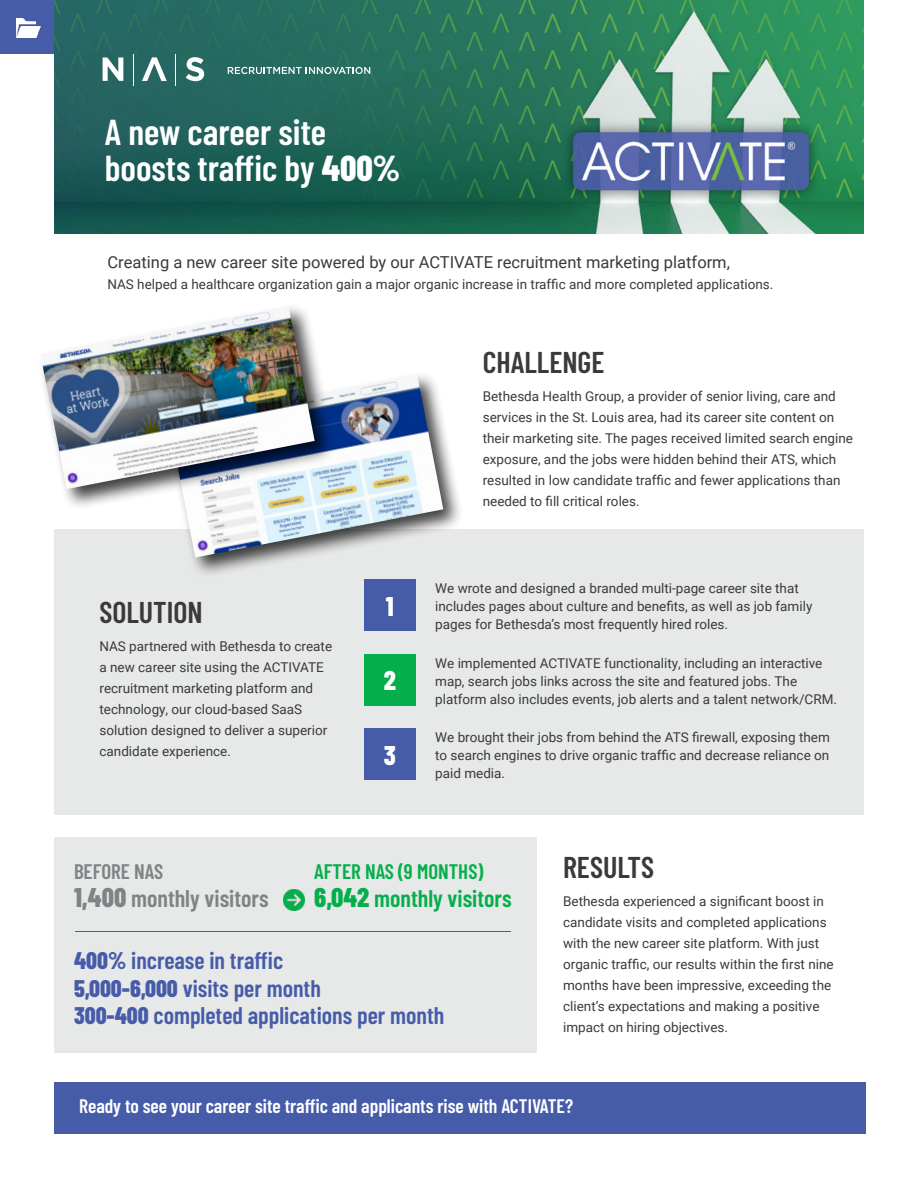
<style>
.page{position:relative;width:918px;height:1188px;background:#fff}
.page>*{position:absolute;margin:0;border:0;box-sizing:border-box;transform-origin:0 0}
.t1{font:600 36px/36px "Barlow Condensed";color:#fff}
.t2{font:600 30px "Barlow Condensed";color:#3a3a3a}
.t3{font:800 27px "Barlow Condensed";color:#fff}
.t4{font:600 24px/27.8px "Barlow Condensed";color:#465ca9}
.t5{font:600 24px "Barlow Condensed";color:#808285}
.t6{font:600 24px "Barlow Condensed";color:#04af4b}
.t7{font:600 21px "Barlow Condensed";color:#04af4b}
.t8{font:600 21px "Barlow Condensed";color:#808285}
.t9{font:600 19.5px "Barlow Condensed";color:#fff}
.t10{font:16.5px "Roboto";color:#3a3a3a}
.t11{font:13.5px/21px "Roboto";color:#3a3a3a}
.s1{font-weight:800}
.s2{font-weight:800;font-size:27px}
</style>
<div class="page">
<div style="left:54px;top:1082px;width:811px;height:52px;background:#465ca9"></div>
<div style="left:0;top:0;width:69px;height:54px;background:#465ca9"></div>
<img style="left:54px;top:0;width:810px;height:233px">
<img style="left:16px;top:18px;width:25px;height:20px">
<svg style="left:103px;top:58px;width:20px;height:23px"></svg>
<svg style="left:142px;top:57px;width:25px;height:24px"></svg>
<svg style="left:186px;top:57px;width:18px;height:24px"></svg>
<hr style="left:133px;top:54px;width:1px;height:32px;background:#fff">
<hr style="left:176px;top:54px;width:1px;height:32px;background:#fff">
<svg style="left:228px;top:67px;width:142px;height:7px"></svg>
<div style="left:54px;top:529px;width:810px;height:286px;background:#e7e8e8"></div>
<div style="left:54px;top:837px;width:483px;height:216px;background:#e7e8e8"></div>
<div style="left:364px;top:579px;width:52px;height:52px;background:#465ca9"></div>
<div style="left:364px;top:654px;width:52px;height:52px;background:#04af4b"></div>
<div style="left:364px;top:728px;width:52px;height:52px;background:#465ca9"></div>
<div style="left:165px;top:371px;width:300px;height:208px;background:#000;opacity:.75"></div>
<img style="left:169px;top:375px;width:274px;height:183px">
<div style="left:37px;top:302px;width:299px;height:208px;background:#000;opacity:.75"></div>
<img style="left:40px;top:306px;width:275px;height:183px">
<img style="left:284px;top:889px;width:21px;height:21px">
<hr style="left:75px;top:931px;width:436px;height:1px;background:#465ca9">
<h1 class="t1" style="left:105px;top:112px;width:297px">A new career site boosts traffic by <span class="s1">400%</span></h1>
<p class="t10" style="left:107px;top:251px;width:624px">Creating a new career site powered by our ACTIVATE recruitment marketing platform,</p>
<p class="t11" style="left:107px;top:273px;width:667px">NAS helped a healthcare organization gain a major organic increase in traffic and more completed applications.</p>
<h2 class="t2" style="left:99px;top:591px;width:105px">SOLUTION</h2>
<p class="t11" style="left:99px;top:635px;width:234px">NAS partnered with Bethesda to create a new career site using the ACTIVATE recruitment marketing platform and technology, our cloud-based SaaS solution designed to deliver a superior candidate experience.</p>
<h3 class="t3" style="left:386px;top:587px;width:9px">1</h3>
<h3 class="t3" style="left:384px;top:661px;width:14px">2</h3>
<h3 class="t3" style="left:384px;top:736px;width:14px">3</h3>
<h2 class="t2" style="left:483px;top:341px;width:123px">CHALLENGE</h2>
<p class="t11" style="left:483px;top:385px;width:372px">Bethesda Health Group, a provider of senior living, care and services in the St. Louis area, had its career site content on their marketing site. The pages received limited search engine exposure, and the jobs were hidden behind their ATS, which resulted in low candidate traffic and fewer applications than needed to fill critical roles.</p>
<p class="t11" style="left:435px;top:579px;width:379px;line-height:18px">We wrote and designed a branded multi-page career site that includes pages about culture and benefits, as well as job family pages for Bethesda’s most frequently hired roles.</p>
<p class="t11" style="left:435px;top:654px;width:403px;line-height:18px">We implemented ACTIVATE functionality, including an interactive map, search jobs links across the site and featured jobs. The platform also includes events, job alerts and a talent network/CRM.</p>
<p class="t11" style="left:435px;top:728px;width:396px;line-height:18px;text-align:justify">We brought their jobs from behind the ATS firewall, exposing them to search engines to drive organic traffic and decrease reliance on paid media.</p>
<h3 class="t7" style="left:314px;top:857px;width:171px">AFTER NAS (9 MONTHS)</h3>
<h3 class="t6" style="left:314px;top:882px;width:199px"><span class="s2">6,042</span> monthly visitors</h3>
<h3 class="t4" style="left:74px;top:945px;width:372px"><span class="s1">400%</span> increase in traffic<br><span class="s1">5,000-6,000</span> visits per month<br><span class="s1">300-400</span> completed applications per month</h3>
<h3 class="t8" style="left:74px;top:857px;width:91px">BEFORE NAS</h3>
<h3 class="t5" style="left:74px;top:882px;width:196px"><span class="s2">1,400</span> monthly visitors</h3>
<h2 class="t2" style="left:563px;top:846px;width:93px">RESULTS</h2>
<p class="t11" style="left:563px;top:890px;width:272px">Bethesda experienced a significant boost in candidate visits and completed applications with the new career site platform. With just organic traffic, our results within the first nine months have been impressive, exceeding the client’s expectations and making a positive impact on hiring objectives.</p>
<h3 class="t9" style="left:79px;top:1092px;width:495px">Ready to see your career site traffic and applicants rise with ACTIVATE?</h3>
</div>
